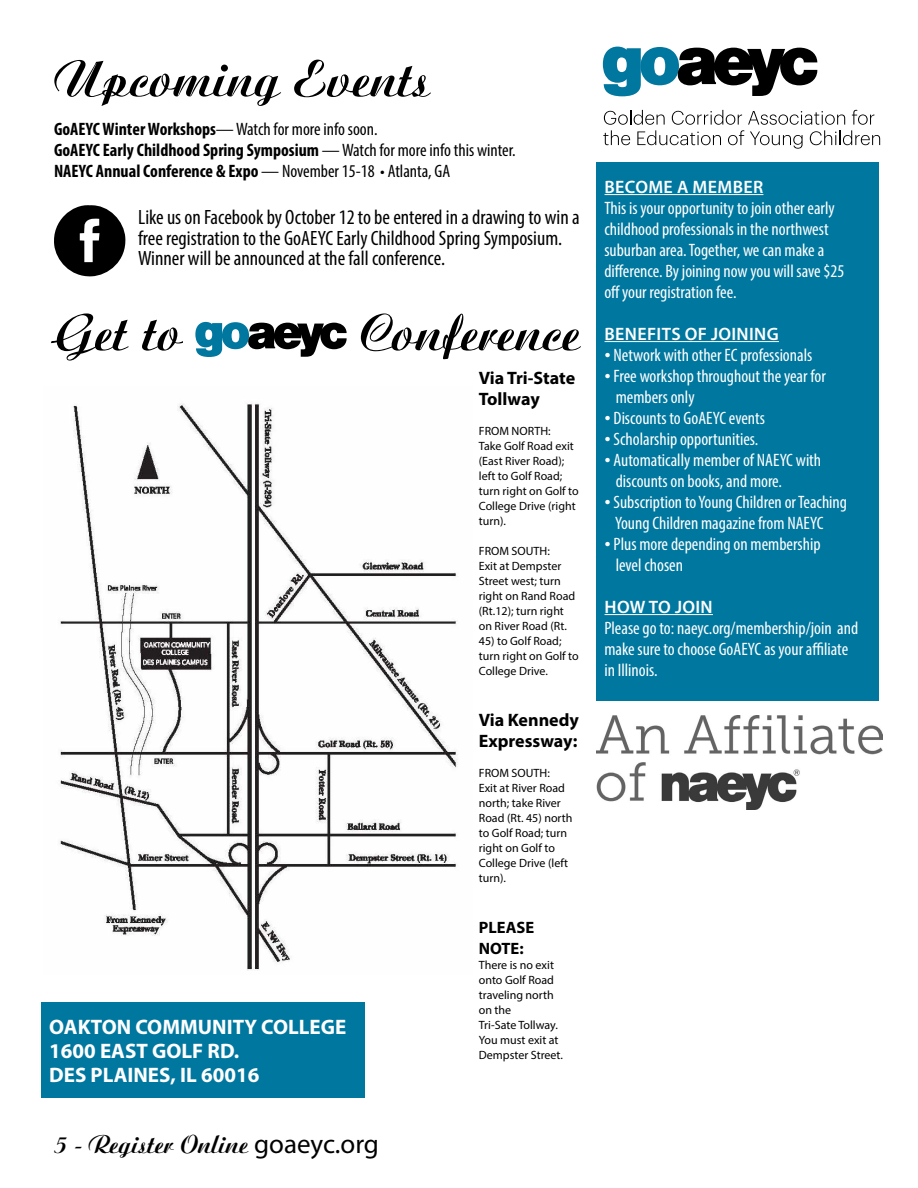
<style>
.page{position:relative;width:918px;height:1188px;background:#fff}
.page>*{position:absolute;margin:0;border:0;box-sizing:border-box;transform-origin:0 0}
.t1{font:54px "Ariston Bld";color:#000}
.t2{font:27px "Ariston Bld";color:#000}
.t3{font:700 21px/24px "Myriad Pro";color:#fff}
.t4{font:condensed 20.85px/20.9px "Myriad Pro";color:#000}
.t5{font:condensed 18px/21px "Myriad Pro";color:#fff}
.t6{font:700 condensed 18px/21px "Myriad Pro";color:#000}
.t7{font:700 18px/21px "Myriad Pro";color:#000}
.t8{font:600 18px "Myriad Pro";letter-spacing:.02em;color:#fff}
.t9{font:700 16.5px/21px "Myriad Pro";color:#000}
.t10{font:12px/15px "Myriad Pro";color:#000}
.s1{font-weight:400}
.s2{font-family:"Myriad Pro"}
.s3{font-family:"Amasis MT Pro";font-stretch:normal}
</style>
<div class="page">
<div style="left:596px;top:162px;width:283px;height:538px;background:#00779f"></div>
<svg style="left:54px;top:205px;width:72px;height:72px"></svg>
<hr style="left:605px;top:194px;width:158px;height:1px;background:#fff">
<hr style="left:605px;top:341px;width:174px;height:1px;background:#fff">
<hr style="left:605px;top:614px;width:108px;height:1px;background:#fff">
<div style="left:41px;top:1002px;width:324px;height:95px;background:#00779f"></div>
<img style="left:60px;top:403px;width:398px;height:568px">
<svg style="left:195px;top:322px;width:152px;height:35px"></svg>
<svg style="left:603px;top:47px;width:214px;height:49px"></svg>
<svg style="left:603px;top:110px;width:277px;height:39px"></svg>
<img style="left:596px;top:716px;width:287px;height:94px">
<h1 class="t1" style="left:54px;top:47px;width:378px">Upcoming Events</h1>
<p class="t6" style="left:54px;top:118px;width:463px">GoAEYC Winter Workshops<span class="s1">— Watch for more info soon.<br></span>GoAEYC Early Childhood Spring Symposium <span class="s1">— Watch for more info this winter.<br></span>NAEYC Annual Conference &amp; Expo <span class="s1">— November 15-18 • Atlanta, GA</span></p>
<p class="t4" style="left:138px;top:206px;width:443px">Like us on Facebook by October 12 to be entered in a drawing to win a free registration to the GoAEYC Early Childhood Spring Symposium.<br>Winner will be announced at the fall conference.</p>
<h1 class="t1" style="left:54px;top:301px;width:129px">Get to</h1>
<h1 class="t1" style="left:360px;top:301px;width:222px">Conference</h1>
<p class="t3" style="left:49px;top:1014px;width:299px">OAKTON COMMUNITY COLLEGE<br>1600 EAST GOLF RD.<br>DES PLAINES, IL 60016</p>
<h2 class="t2" style="left:54px;top:1128px;width:327px">5 - Register Online <span class="s2">goaeyc.org</span></h2>
<p class="t7" style="left:479px;top:367px;width:98px">Via Tri-State<br>Tollway</p>
<p class="t10" style="left:479px;top:423px;width:101px">FROM NORTH:<br>Take Golf Road exit (East River Road); left to Golf Road; turn right on Golf to<br>College Drive (right turn).</p>
<p class="t10" style="left:479px;top:543px;width:98px">FROM SOUTH:<br>Exit at Dempster<br>Street west; turn right on Rand Road (Rt.12); turn right on River Road (Rt.</p>
<p class="t10" style="left:479px;top:633px;width:101px">45) to Golf Road; turn right on Golf to<br>College Drive.</p>
<p class="t7" style="left:479px;top:709px;width:102px">Via Kennedy<br>Expressway:</p>
<p class="t10" style="left:479px;top:765px;width:95px">FROM SOUTH:<br>Exit at River Road north; take River<br>Road (Rt. 45) north to Golf Road; turn right on Golf to<br>College Drive (left turn).</p>
<p class="t9" style="left:479px;top:916px;width:57px">PLEASE<br>NOTE:</p>
<p class="t10" style="left:479px;top:957px;width:86px">There is no exit onto Golf Road traveling north on the<br>Tri-Sate Tollway.<br>You must exit at<br>Dempster Street.</p>
<p class="t8" style="left:605px;top:175px;width:160px">BECOME A MEMBER</p>
<p class="t5" style="left:604px;top:197px;width:241px">This is your opportunity to join other early childhood professionals in the northwest suburban area. Together, we can make a difference. By joining now you will save $25 off your registration fee.</p>
<p class="t8" style="left:605px;top:322px;width:176px">BENEFITS OF JOINING</p>
<p class="t5" style="left:604px;top:344px;width:209px"><span class="s3">•</span> Network with other EC professionals</p>
<p class="t5" style="left:616px;top:365px;width:212px;text-indent:-11px"><span class="s3">•</span> Free workshop throughout the year for members only</p>
<p class="t5" style="left:604px;top:407px;width:162px"><span class="s3">•</span> Discounts to GoAEYC events</p>
<p class="t5" style="left:604px;top:428px;width:156px"><span class="s3">•</span> Scholarship opportunities.</p>
<p class="t5" style="left:616px;top:449px;width:207px;text-indent:-11px"><span class="s3">•</span> Automatically member of NAEYC with discounts on books, and more.</p>
<p class="t5" style="left:615px;top:491px;width:234px;text-indent:-11px"><span class="s3">•</span> Subscription to Young Children or Teaching<br>Young Children magazine from NAEYC</p>
<p class="t5" style="left:616px;top:533px;width:206px;text-indent:-11px"><span class="s3">•</span> Plus more depending on membership level chosen</p>
<p class="t8" style="left:605px;top:595px;width:110px">HOW TO JOIN</p>
<p class="t5" style="left:604px;top:617px;width:255px">Please go to: naeyc.org/membership/join and make sure to choose GoAEYC as your affiliate in Illinois.</p>
</div>
